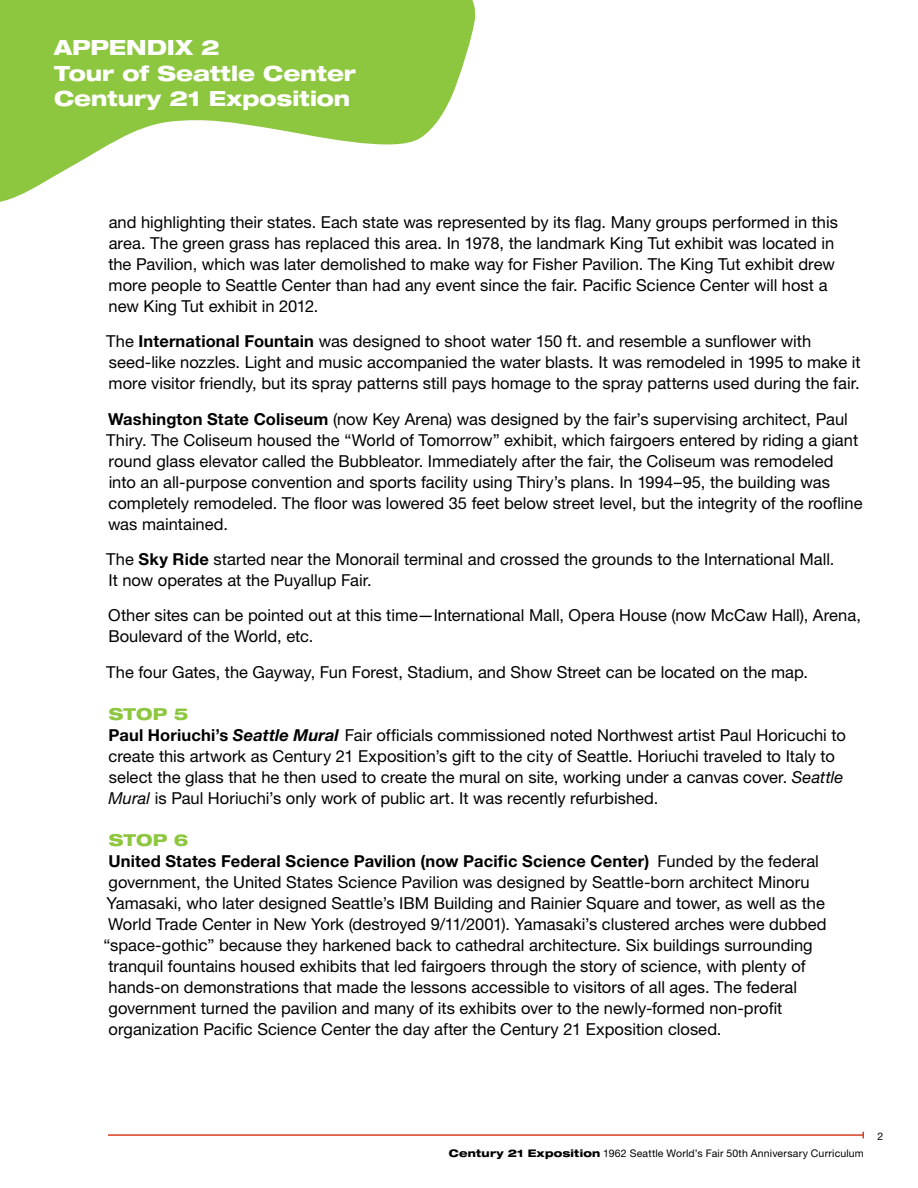
<style>
.page{position:relative;width:918px;height:1188px;background:#fff}
.page>*{position:absolute;margin:0;border:0;box-sizing:border-box;transform-origin:0 0}
.t1{font:800 expanded 21px/25.2px "Helvetica Neue LT Std";letter-spacing:-.005em;color:#fff}
.t2{font:16.5px/21px "Helvetica Neue LT Std";color:#000}
.t3{font:700 16.5px "Helvetica Neue LT Std";letter-spacing:.01em;color:#000}
.t4{font:800 expanded 16.5px "Helvetica Neue LT Std";color:#8dc63f}
.t5{font:10.5px "Helvetica Neue LT Std";letter-spacing:.015em;color:#000}
.s1{font-weight:700}
.s2{font-weight:800;font-stretch:expanded;color:#8dc63f}
.s3{font-weight:700;font-style:italic}
.s4{font-style:italic}
.s5{font-weight:400}
.s6{font-weight:800;font-stretch:expanded}
</style>
<div class="page">
<svg style="left:0;top:0;width:476px;height:202px;fill:#8dc63f"></svg>
<hr style="left:108px;top:1134px;width:755px;height:2px;background:#d83e23">
<p class="t1" style="left:54px;top:35px;width:304px">APPENDIX 2<br>Tour of Seattle Center<br>Century 21 Exposition</p>
<p class="t2" style="left:108px;top:211px;width:731px">and highlighting their states. Each state was represented by its flag. Many groups performed in this area. The green grass has replaced this area. In 1978, the landmark King Tut exhibit was located in the Pavilion, which was later demolished to make way for Fisher Pavilion. The King Tut exhibit drew more people to Seattle Center than had any event since the fair. Pacific Science Center will host a new King Tut exhibit in 2012.</p>
<p class="t2" style="left:106px;top:331px;width:756px">The <span class="s1">International Fountain</span> was designed to shoot water 150 ft. and resemble a sunflower with seed-like nozzles. Light and music accompanied the water blasts. It was remodeled in 1995 to make it more visitor friendly, but its spray patterns still pays homage to the spray patterns used during the fair.</p>
<p class="t2" style="left:106px;top:408px;width:758px"><span class="s1">Washington State Coliseum</span> (now Key Arena) was designed by the fair’s supervising architect, Paul Thiry. The Coliseum housed the “World of Tomorrow” exhibit, which fairgoers entered by riding a giant round glass elevator called the Bubbleator. Immediately after the fair, the Coliseum was remodeled<br>into an all-purpose convention and sports facility using Thiry’s plans. In 1994–95, the building was completely remodeled. The floor was lowered 35 feet below street level, but the integrity of the roofline was maintained.</p>
<p class="t2" style="left:106px;top:548px;width:730px">The <span class="s1">Sky Ride</span> started near the Monorail terminal and crossed the grounds to the International Mall.<br>It now operates at the Puyallup Fair.</p>
<p class="t2" style="left:108px;top:605px;width:754px">Other sites can be pointed out at this time—International Mall, Opera House (now McCaw Hall), Arena,<br>Boulevard of the World, etc.</p>
<p class="t2" style="left:106px;top:661px;width:703px">The four Gates, the Gayway, Fun Forest, Stadium, and Show Street can be located on the map.</p>
<p class="t2" style="left:108px;top:703px;width:739px"><span class="s2">Stop 5<br></span><span class="s1">Paul Horiuchi’s</span> <span class="s3">Seattle Mural</span> Fair officials commissioned noted Northwest artist Paul Horicuchi to create this artwork as Century 21 Exposition’s gift to the city of Seattle. Horiuchi traveled to Italy to select the glass that he then used to create the mural on site, working under a canvas cover. <span class="s4">Seattle Mural</span> is Paul Horiuchi’s only work of public art. It was recently refurbished.</p>
<p class="t4" style="left:109px;top:829px;width:81px">Stop 6</p>
<p class="t3" style="left:108px;top:851px;width:712px">United States Federal Science Pavilion (now Pacific Science Center) <span class="s5">Funded by the federal</span></p>
<p class="t2" style="left:109px;top:871px;width:702px">government, the United States Science Pavilion was designed by Seattle-born architect Minoru</p>
<p class="t2" style="left:107px;top:892px;width:720px">Yamasaki, who later designed Seattle’s IBM Building and Rainier Square and tower, as well as the</p>
<p class="t2" style="left:108px;top:913px;width:720px">World Trade Center in New York (destroyed 9/11/2001). Yamasaki’s clustered arches were dubbed</p>
<p class="t2" style="left:103px;top:934px;width:711px">“space-gothic” because they harkened back to cathedral architecture. Six buildings surrounding</p>
<p class="t2" style="left:108px;top:955px;width:699px">tranquil fountains housed exhibits that led fairgoers through the story of science, with plenty of</p>
<p class="t2" style="left:109px;top:976px;width:690px">hands-on demonstrations that made the lessons accessible to visitors of all ages. The federal</p>
<p class="t2" style="left:109px;top:997px;width:675px">government turned the pavilion and many of its exhibits over to the newly-formed non-profit</p>
<p class="t2" style="left:109px;top:1018px;width:614px">organization Pacific Science Center the day after the Century 21 Exposition closed.</p>
<p class="t5" style="left:449px;top:1147px;width:417px"><span class="s6">Century 21 Exposition</span> 1962 Seattle World’s Fair 50th Anniversary Curriculum</p>
<p class="t5" style="left:878px;top:1130px;width:7px">2</p>
</div>
